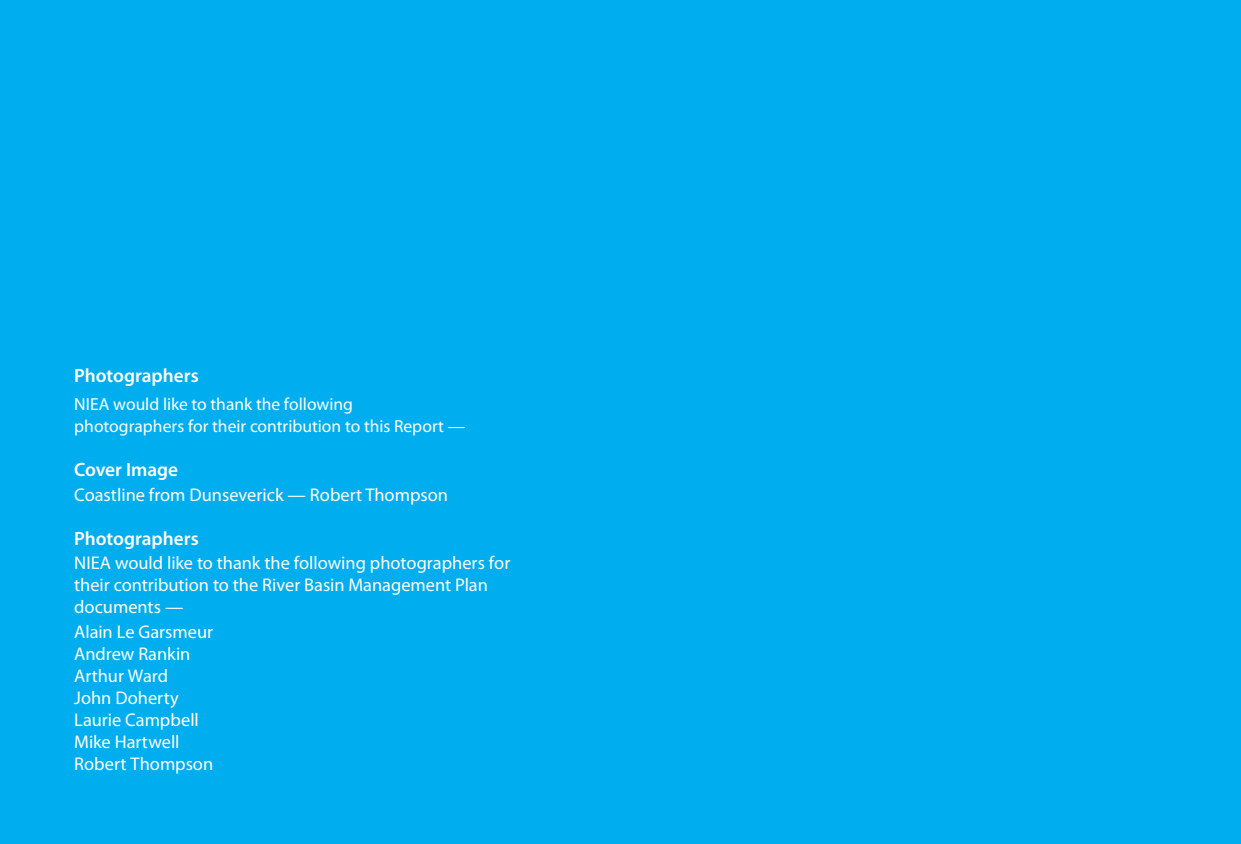
<style>
.page{position:relative;width:1241px;height:844px;background:#fff}
.page>*{position:absolute;margin:0;border:0;box-sizing:border-box;transform-origin:0 0}
.t1{font:600 19.25px "Myriad Pro";color:#fff}
.t2{font:18.38px/22.1px "Myriad Pro";color:#fff}
.t3{font:17.5px/22.1px "Myriad Pro";color:#fff}
</style>
<div class="page">
<div style="left:0;top:0;width:1240px;height:843px;background:#00aeef"></div>
<p class="t1" style="left:74px;top:363px;width:126px">Photographers</p>
<p class="t3" style="left:74px;top:392px;width:392px">NIEA would like to thank the following photographers for their contribution to this Report —</p>
<p class="t1" style="left:74px;top:457px;width:105px">Cover Image</p>
<p class="t2" style="left:74px;top:483px;width:375px">Coastline from Dunseverick — Robert Thompson</p>
<p class="t1" style="left:74px;top:526px;width:126px">Photographers</p>
<p class="t2" style="left:74px;top:551px;width:437px">NIEA would like to thank the following photographers for their contribution to the River Basin Management Plan documents —</p>
<p class="t2" style="left:74px;top:620px;width:140px">Alain Le Garsmeur<br>Andrew Rankin<br>Arthur Ward<br>John Doherty<br>Laurie Campbell<br>Mike Hartwell<br>Robert Thompson</p>
</div>
